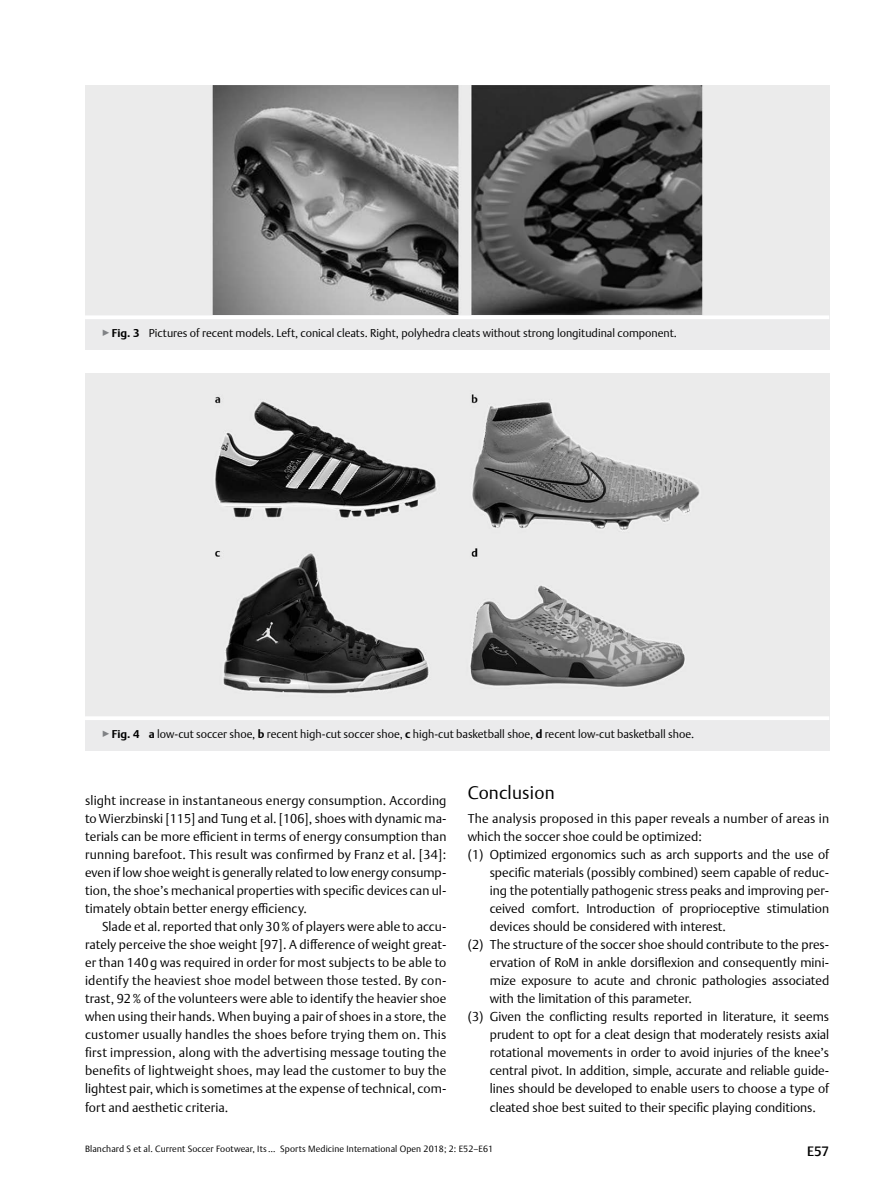
<style>
.page{position:relative;width:893px;height:1191px;background:#fff}
.page>*{position:absolute;margin:0;border:0;box-sizing:border-box;transform-origin:0 0}
.t1{font:300 18px "Thieme Argo 2011";letter-spacing:.01em;color:#000}
.t2{font:500 13.5px "Thieme Argo 2011";color:#000}
.t3{font:300 12.75px/18px "Thieme Argo 2011";color:#000;text-align:justify}
.t4{font:300 12.75px "Thieme Argo 2011";letter-spacing:.02em;color:#000}
.t5{font:300 11.25px "Thieme Argo 2011";color:#000}
.t6{font:300 9px "Thieme Argo 2011";letter-spacing:.01em;color:#000}
.s1{color:#808285}
.s2{font-weight:700}
</style>
<div class="page">
<img style="left:85px;top:85px;width:744px;height:230px">
<div style="left:85px;top:316px;width:744px;height:34px;background:#ebebec"></div>
<hr style="left:85px;top:315px;width:744px;height:4px;background:#fff">
<img style="left:85px;top:373px;width:744px;height:343px">
<div style="left:85px;top:716px;width:744px;height:35px;background:#ebebec"></div>
<hr style="left:85px;top:716px;width:744px;height:4px;background:#fff">
<p class="t5" style="left:102px;top:326px;width:576px"><span class="s1">▶</span><span class="s2">Fig. 3</span> Pictures of recent models. Left, conical cleats. Right, polyhedra cleats without strong longitudinal component.</p>
<p class="t5" style="left:102px;top:726px;width:594px"><span class="s1">▶</span><span class="s2">Fig. 4 a</span> low-cut soccer shoe, <span class="s2">b</span> recent high-cut soccer shoe, <span class="s2">c</span> high-cut basketball shoe, <span class="s2">d</span> recent low-cut basketball shoe.</p>
<p class="t3" style="left:85px;top:791px;width:363px">slight increase in instantaneous energy consumption. According to Wierzbinski [115] and Tung et al. [106], shoes with dynamic ma&shy;terials can be more efficient in terms of energy consumption than running barefoot. This result was confirmed by Franz et al. [34]: even if low shoe weight is generally related to low energy consump&shy;tion, the shoe’s mechanical properties with specific devices can ul&shy;timately obtain better energy efficiency.</p>
<p class="t3" style="left:85px;top:917px;width:363px;text-indent:17px">Slade et al. reported that only 30% of players were able to accu&shy;rately perceive the shoe weight [97]. A difference of weight great&shy;er than 140 g was required in order for most subjects to be able to identify the heaviest shoe model between those tested. By con&shy;trast, 92% of the volunteers were able to identify the heavier shoe when using their hands. When buying a pair of shoes in a store, the customer usually handles the shoes before trying them on. This first impression, along with the advertising message touting the benefits of lightweight shoes, may lead the customer to buy the lightest pair, which is sometimes at the expense of technical, com&shy;fort and aesthetic criteria.</p>
<h1 class="t1" style="left:468px;top:781px;width:88px">Conclusion</h1>
<p class="t4" style="left:468px;top:810px;width:363px">The analysis proposed in this paper reveals a number of areas in</p>
<p class="t3" style="left:468px;top:827px;width:236px">which the soccer shoe could be optimized:</p>
<p class="t3" style="left:468px;top:845px;width:363px">(1) Optimized ergonomics such as arch supports and the use of</p>
<p class="t3" style="left:490px;top:863px;width:341px">specific materials (possibly combined) seem capable of reduc-</p>
<p class="t3" style="left:490px;top:881px;width:341px">ing the potentially pathogenic stress peaks and improving per-</p>
<p class="t3" style="left:490px;top:899px;width:341px">ceived comfort. Introduction of proprioceptive stimulation</p>
<p class="t3" style="left:490px;top:917px;width:238px">devices should be considered with interest.</p>
<p class="t3" style="left:468px;top:935px;width:363px">(2) The structure of the soccer shoe should contribute to the pres-</p>
<p class="t3" style="left:490px;top:953px;width:341px">ervation of RoM in ankle dorsiflexion and consequently mini-</p>
<p class="t3" style="left:490px;top:971px;width:341px">mize exposure to acute and chronic pathologies associated</p>
<p class="t3" style="left:490px;top:989px;width:204px">with the limitation of this parameter.</p>
<p class="t3" style="left:468px;top:1007px;width:363px">(3) Given the conflicting results reported in literature, it seems</p>
<p class="t3" style="left:490px;top:1025px;width:341px">prudent to opt for a cleat design that moderately resists axial</p>
<p class="t3" style="left:490px;top:1043px;width:341px">rotational movements in order to avoid injuries of the knee’s</p>
<p class="t3" style="left:490px;top:1061px;width:341px">central pivot. In addition, simple, accurate and reliable guide-</p>
<p class="t3" style="left:490px;top:1079px;width:341px">lines should be developed to enable users to choose a type of</p>
<p class="t3" style="left:490px;top:1097px;width:328px">cleated shoe best suited to their specific playing conditions.</p>
<p class="t6" style="left:85px;top:1143px;width:410px">Blanchard S et al. Current Soccer Footwear, Its … Sports Medicine International Open 2018; 2: E52–E61</p>
<p class="t2" style="left:807px;top:1142px;width:24px">E57</p>
</div>
